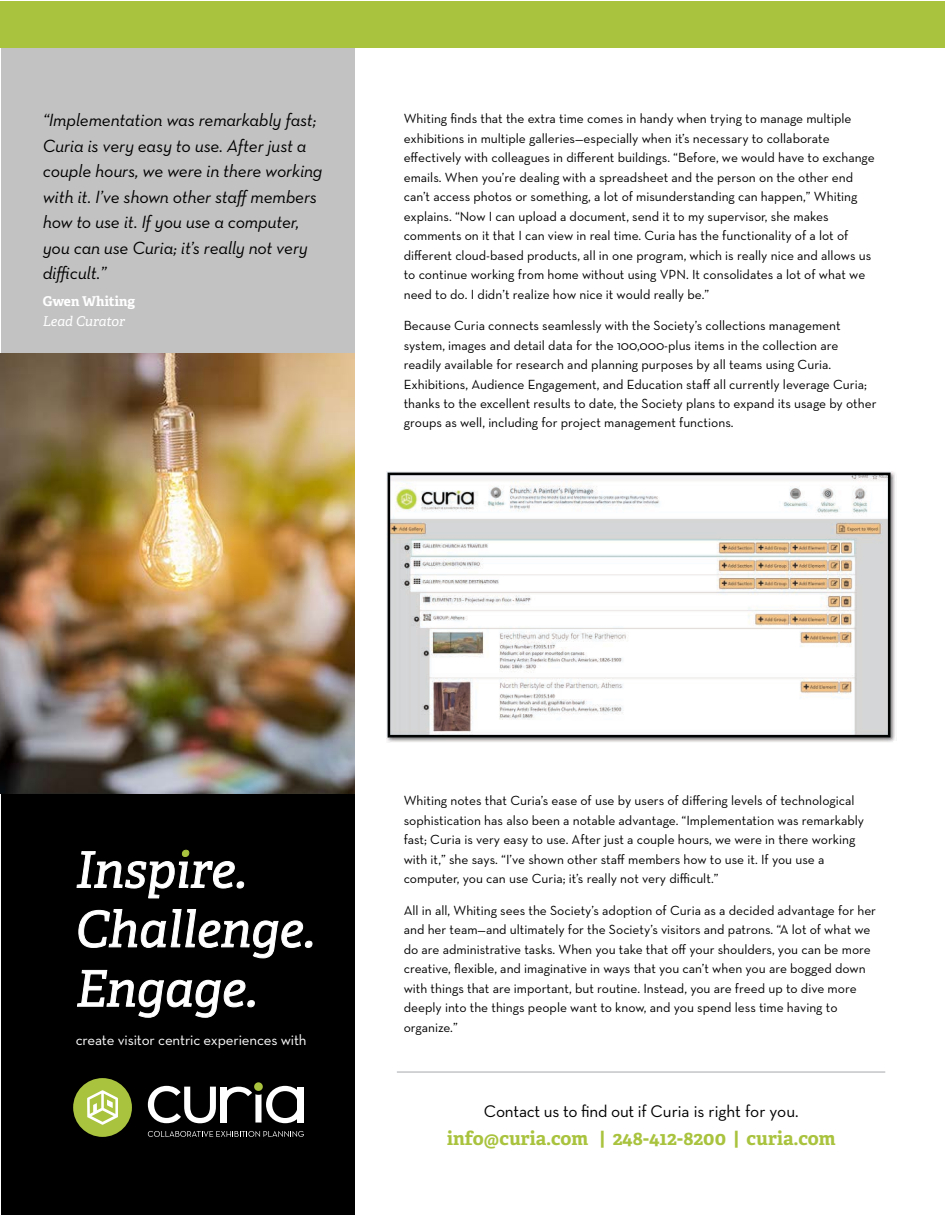
<style>
.page{position:relative;width:945px;height:1215px;background:#fff}
.page>*{position:absolute;margin:0;border:0;box-sizing:border-box;transform-origin:0 0}
.t1{font:700 18.9px "Adelle PE";color:#a9c33e}
.t2{font:italic 18px/25.5px "Neutra Text";letter-spacing:-.01em;color:#000}
.t3{font:17.1px "Neutra Text";letter-spacing:-.01em;color:#000}
.t4{font:15px "Neutra Text";letter-spacing:-.01em;color:#fff}
.t5{font:13.5px/19.5px "Neutra Text";color:#000}
.t6{font:700 13.5px "Adelle PE";color:#fff}
.t7{font:italic 13.5px "Adelle PE";color:#fff}
</style>
<div class="page">
<div style="left:1px;top:30px;width:354px;height:541px;background:#c2c2c3"></div>
<div style="left:1px;top:674px;width:354px;height:541px;background:#000"></div>
<hr style="left:397px;top:1072px;width:488px;height:1px;background:#a6a8ab">
<div style="left:0;top:2px;width:945px;height:46px;background:#a9c33e"></div>
<div style="left:73px;top:1078px;width:59px;height:59px;background:#a9c33e;border-radius:50%"></div>
<svg style="left:87px;top:1090px;width:31px;height:35px"></svg>
<svg style="left:148px;top:1082px;width:156px;height:41px"></svg>
<svg style="left:148px;top:1131px;width:156px;height:6px"></svg>
<img style="left:0;top:353px;width:355px;height:441px">
<svg style="left:77px;top:851px;width:158px;height:47px"></svg>
<div style="left:237px;top:882px;width:7px;height:6px;background:#fff;border-radius:3px"></div>
<div style="left:237px;top:882px;width:7px;height:6px;border:1px solid #fff;border-radius:3px"></div>
<div style="left:305px;top:941px;width:7px;height:6px;background:#fff;border-radius:3px"></div>
<div style="left:305px;top:941px;width:7px;height:7px;border:1px solid #fff;border-radius:3px"></div>
<svg style="left:77px;top:909px;width:226px;height:109px"></svg>
<div style="left:248px;top:1000px;width:7px;height:7px;border:1px solid #fff;border-radius:3px"></div>
<div style="left:182px;top:850px;width:7px;height:7px;background:#a9c33e;border-radius:50%"></div>
<div style="left:182px;top:850px;width:7px;height:7px;border:1px solid #a9c33e;border-radius:50%"></div>
<img style="left:386px;top:471px;width:509px;height:271px">
<p class="t2" style="left:43px;top:107px;width:281px">“Implementation was remarkably fast; Curia is very easy to use. After just a couple hours, we were in there working with it. I’ve shown other staff members how to use it. If you use a computer, you can use Curia; it’s really not very difficult.”</p>
<p class="t6" style="left:43px;top:292px;width:94px">Gwen Whiting</p>
<p class="t7" style="left:43px;top:311px;width:84px">Lead Curator</p>
<p class="t5" style="left:404px;top:109px;width:473px">Whiting finds that the extra time comes in handy when trying to manage multiple exhibitions in multiple galleries—especially when it’s necessary to collaborate effectively with colleagues in different buildings. “Before, we would have to exchange emails. When you’re dealing with a spreadsheet and the person on the other end can’t access photos or something, a lot of misunderstanding can happen,” Whiting explains. “Now I can upload a document, send it to my supervisor, she makes comments on it that I can view in real time. Curia has the functionality of a lot of different cloud-based products, all in one program, which is really nice and allows us to continue working from home without using VPN. It consolidates a lot of what we need to do. I didn’t realize how nice it would really be.”</p>
<p class="t5" style="left:404px;top:315px;width:474px">Because Curia connects seamlessly with the Society’s collections management system, images and detail data for the 100,000-plus items in the collection are readily available for research and planning purposes by all teams using Curia.<br>Exhibitions, Audience Engagement, and Education staff all currently leverage Curia; thanks to the excellent results to date, the Society plans to expand its usage by other groups as well, including for project management functions.</p>
<p class="t4" style="left:76px;top:1031px;width:232px">create visitor centric experiences with</p>
<p class="t5" style="left:404px;top:791px;width:462px">Whiting notes that Curia’s ease of use by users of differing levels of technological sophistication has also been a notable advantage. “Implementation was remarkably fast; Curia is very easy to use. After just a couple hours, we were in there working with it,” she says. “I’ve shown other staff members how to use it. If you use a computer, you can use Curia; it’s really not very difficult.”</p>
<p class="t5" style="left:404px;top:900px;width:474px">All in all, Whiting sees the Society’s adoption of Curia as a decided advantage for her and her team—and ultimately for the Society’s visitors and patrons. “A lot of what we do are administrative tasks. When you take that off your shoulders, you can be more creative, flexible, and imaginative in ways that you can’t when you are bogged down with things that are important, but routine. Instead, you are freed up to dive more deeply into the things people want to know, and you spend less time having to organize.”</p>
<p class="t3" style="left:484px;top:1101px;width:316px">Contact us to find out if Curia is right for you.</p>
<h1 class="t1" style="left:447px;top:1124px;width:390px">info@curia.com | 248-412-8200 | curia.com</h1>
</div>
